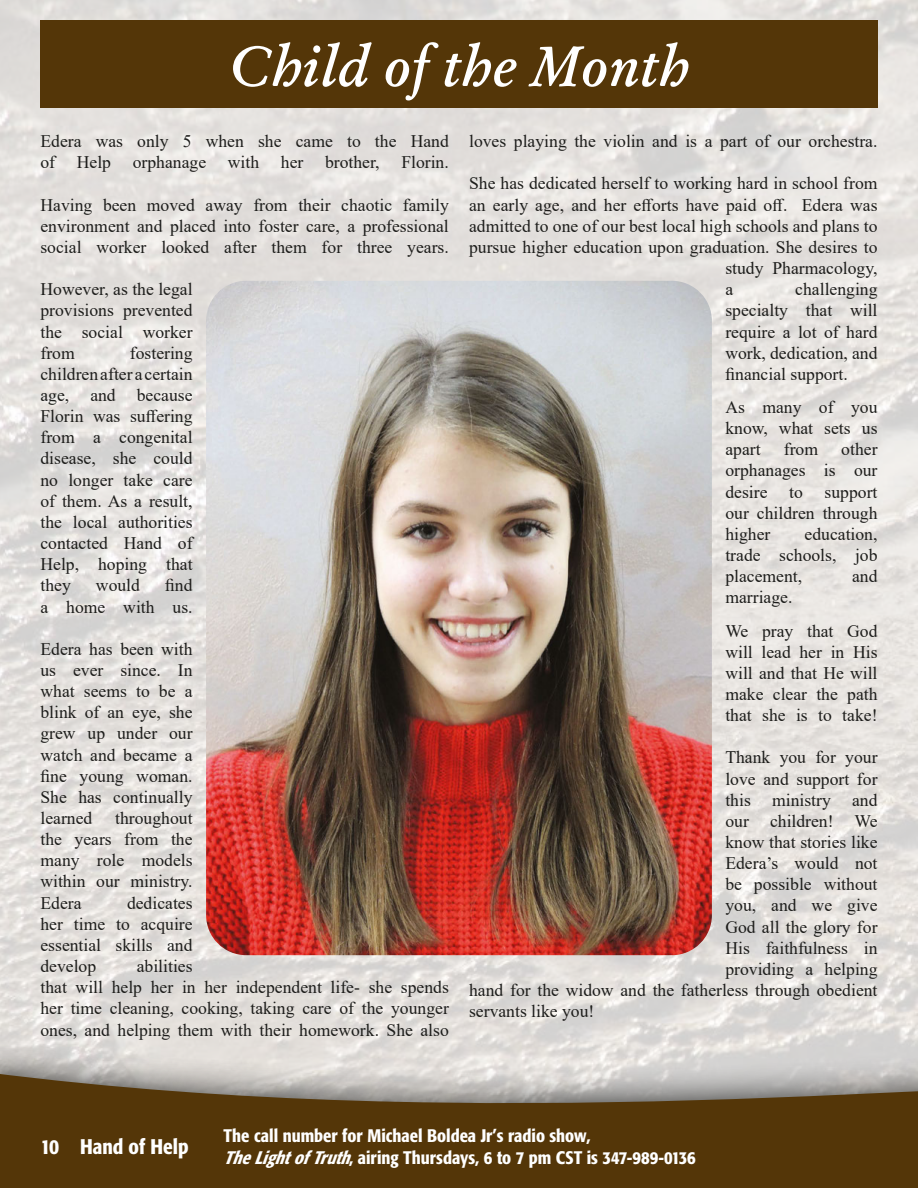
<style>
.page{position:relative;width:918px;height:1188px;background:#fff}
.page>*{position:absolute;margin:0;border:0;box-sizing:border-box;transform-origin:0 0}
.t1{font:italic 600 57px "Garamond";color:#fff}
.t2{font:500 condensed 21px "Formata";color:#fff}
.t3{font:500 condensed 18px/21.6px "Formata";color:#fff}
.t4{font:17.7px/21.1px "Times New Roman";color:#1d1d1b;text-align:justify}
.s1{font-style:italic}
</style>
<div class="page">
<img style="left:0;top:0;width:918px;height:1039px">
<img style="left:206px;top:281px;width:506px;height:674px">
<div style="left:40px;top:20px;width:837px;height:88px;background:#543608"></div>
<div style="left:0;top:1039px;width:918px;height:149px;background:#1d1d1b;opacity:.8"></div>
<svg style="left:0;top:1072px;width:918px;height:116px;background:#674f2a"></svg>
<h1 class="t1" style="left:228px;top:28px;width:463px">Child of the Month</h1>
<p class="t4" style="left:40px;top:130px;width:410px">Edera was only 5 when she came to the Hand of Help orphanage with her brother, Florin.</p>
<p class="t4" style="left:40px;top:194px;width:410px">Having been moved away from their chaotic family environment and placed into foster care, a professional social worker looked after them for three years.</p>
<p class="t4" style="left:40px;top:278px;width:154px">However, as the legal provisions prevented the social worker from</p>
<p class="t4" style="left:469px;top:130px;width:410px">loves playing the violin and is a part of our orchestra.</p>
<p class="t4" style="left:469px;top:172px;width:410px">She has dedicated herself to working hard in school from</p>
<p class="t4" style="left:469px;top:194px;width:410px">an early age, and her efforts have paid off. Edera was</p>
<p class="t4" style="left:469px;top:215px;width:410px">admitted to one of our best local high schools and plans to</p>
<p class="t4" style="left:469px;top:236px;width:410px">pursue higher education upon graduation. She desires to</p>
<p class="t4" style="left:725px;top:257px;width:154px">study Pharmacology,</p>
<p class="t4" style="left:725px;top:278px;width:9px">a</p>
<p class="t4" style="left:725px;top:278px;width:154px;text-indent:70px">challenging specialty that will require a lot of hard work, dedication, and financial support.</p>
<p class="t4" style="left:725px;top:396px;width:154px">As many of you know, what sets us apart</p>
<p class="t4" style="left:40px;top:342px;width:154px;text-indent:89px">fostering children after a certain age, and because Florin was suffering from a congenital disease, she could no longer take care of them. As a result, the local authorities contacted Hand of Help, hoping that they</p>
<p class="t4" style="left:725px;top:438px;width:154px;text-indent:116px">other orphanages is our desire to support our children through higher</p>
<p class="t4" style="left:784px;top:438px;width:36px">from</p>
<p class="t4" style="left:725px;top:523px;width:154px;text-indent:79px">education, trade schools, job placement,</p>
<p class="t4" style="left:852px;top:565px;width:27px">and</p>
<p class="t4" style="left:725px;top:580px;width:154px;line-height:33.2px">marriage.<br>We pray that God</p>
<p class="t4" style="left:725px;top:641px;width:154px">will lead her in His will and that He will make clear the path that she is to take!</p>
<p class="t4" style="left:725px;top:746px;width:154px">Thank you for your</p>
<p class="t4" style="left:725px;top:767px;width:154px">love and support for</p>
<p class="t4" style="left:725px;top:789px;width:154px">this ministry and</p>
<p class="t4" style="left:725px;top:810px;width:154px">our children! We</p>
<p class="t4" style="left:725px;top:831px;width:154px">know that stories like</p>
<p class="t4" style="left:725px;top:852px;width:154px">Edera’s would not</p>
<p class="t4" style="left:725px;top:873px;width:154px">be possible without</p>
<p class="t4" style="left:725px;top:894px;width:154px">you, and we give</p>
<p class="t4" style="left:725px;top:916px;width:154px">God all the glory for</p>
<p class="t4" style="left:725px;top:937px;width:154px">His faithfulness in</p>
<p class="t4" style="left:725px;top:958px;width:154px">providing a helping</p>
<p class="t4" style="left:469px;top:979px;width:410px">hand for the widow and the fatherless through obedient</p>
<p class="t4" style="left:469px;top:1000px;width:127px">servants like you!</p>
<p class="t4" style="left:40px;top:574px;width:154px;text-align:right">find<br>a home with us.</p>
<p class="t4" style="left:40px;top:638px;width:154px">Edera has been with us ever since. In what seems to be a blink of an eye, she grew up under our watch and became a fine young woman.<br>She has continually learned</p>
<p class="t4" style="left:96px;top:574px;width:46px">would</p>
<p class="t4" style="left:40px;top:807px;width:154px;text-indent:75px">throughout the years from the many role models within our ministry.<br>Edera</p>
<p class="t4" style="left:40px;top:892px;width:154px;text-indent:87px">dedicates her time to acquire essential skills and develop</p>
<p class="t4" style="left:40px;top:955px;width:410px;text-align:left;text-indent:96px">abilities<br>that will help her in her independent life- she spends her time cleaning, cooking, taking care of the younger ones, and helping them with their homework. She also</p>
<p class="t2" style="left:40px;top:1134px;width:150px">10 Hand of Help</p>
<p class="t3" style="left:224px;top:1125px;width:474px">The call number for Michael Boldea Jr’s radio show,<br><span class="s1">TheLightofTruth</span>, airing Thursdays, 6 to 7 pm CST is 347-989-0136</p>
</div>
